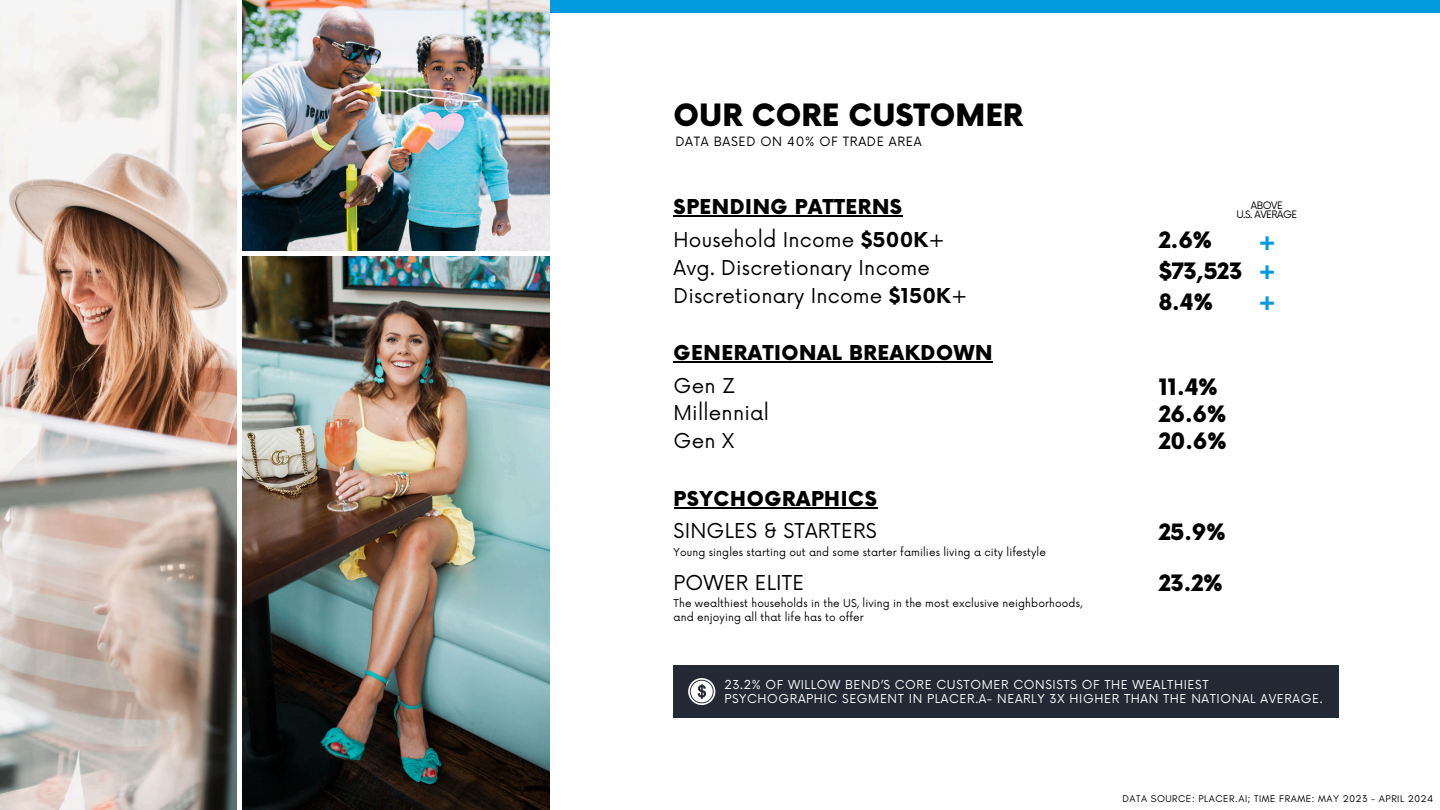
<style>
.page{position:relative;width:1440px;height:810px;background:#fff}
.page>*{position:absolute;margin:0;border:0;box-sizing:border-box;transform-origin:0 0}
.t1{font:900 30px "Now";color:#000}
.t2{font:900 22px "Now";letter-spacing:-.02em;color:#000}
.t3{font:900 22px "Now";color:#009ade}
.t4{font:20px/27.8px "Now";letter-spacing:.01em;color:#000}
.t5{font:900 20px "Now";letter-spacing:.03em;color:#000}
.t6{font:12.5px "Now";letter-spacing:.05em;color:#000}
.t7{font:12px/14.2px "Now";letter-spacing:.05em;color:#fff}
.t8{font:10.5px/14.2px "Now";letter-spacing:.01em;color:#000}
.t9{font:10px "Glacial Indifference";letter-spacing:.05em;color:#000}
.t10{font:10px/9.8px "Now";letter-spacing:-.05em;color:#000;text-align:center}
.s1{font-weight:700}
</style>
<div class="page">
<img style="left:0;top:0;width:237px;height:810px">
<img style="left:242px;top:257px;width:308px;height:553px">
<div style="left:539px;top:0;width:901px;height:13px;background:#009ade"></div>
<img style="left:242px;top:0;width:308px;height:251px">
<hr style="left:674px;top:361px;width:319px;height:2px;background:#000">
<hr style="left:674px;top:215px;width:229px;height:2px;background:#000">
<hr style="left:674px;top:507px;width:204px;height:2px;background:#000">
<div style="left:674px;top:665px;width:665px;height:53px;background:#232a35"></div>
<svg style="left:688px;top:678px;width:27px;height:27px"></svg>
<h5 class="t1" style="left:674px;top:99px;width:351px">OUR CORE CUSTOMER</h5>
<h2 class="t6" style="left:675px;top:134px;width:248px">DATA BASED ON 40% OF TRADE AREA</h2>
<h3 class="t5" style="left:674px;top:196px;width:230px">SPENDING PATTERNS</h3>
<p class="t4" style="left:674px;top:226px;width:273px;line-height:28.5px">Household Income <span class="s1">$500K</span>+<br>Avg. Discretionary Income</p>
<h3 class="t4" style="left:674px;top:283px;width:295px">Discretionary Income <span class="s1">$150K</span>+</h3>
<h4 class="t5" style="left:674px;top:342px;width:320px">GENERATIONAL BREAKDOWN</h4>
<p class="t4" style="left:674px;top:373px;width:97px">Gen Z<br>Millennial</p>
<h3 class="t4" style="left:674px;top:428px;width:62px">Gen X</h3>
<h3 class="t5" style="left:674px;top:488px;width:205px">PSYCHOGRAPHICS</h3>
<h3 class="t4" style="left:674px;top:518px;width:205px">SINGLES &amp; STARTERS</h3>
<p class="t8" style="left:674px;top:545px;width:374px">Young singles starting out and some starter families living a city lifestyle</p>
<h3 class="t4" style="left:674px;top:570px;width:132px">POWER ELITE</h3>
<p class="t8" style="left:674px;top:597px;width:410px">The wealthiest households in the US, living in the most exclusive neighborhoods, and enjoying all that life has to offer</p>
<h4 class="t10" style="left:1236px;top:201px;width:62px">ABOVE<br>U.S. AVERAGE</h4>
<p class="t3" style="left:1259px;top:231px;width:19px">+</p>
<h3 class="t3" style="left:1259px;top:259px;width:19px">+</h3>
<h3 class="t3" style="left:1259px;top:290px;width:19px">+</h3>
<p class="t2" style="left:1159px;top:228px;width:55px">2.6%</p>
<p class="t2" style="left:1159px;top:259px;width:86px">$73,523</p>
<h2 class="t2" style="left:1159px;top:290px;width:56px">8.4%</h2>
<p class="t2" style="left:1159px;top:376px;width:61px">11.4%</p>
<p class="t2" style="left:1159px;top:403px;width:69px">26.6%</p>
<h5 class="t2" style="left:1159px;top:430px;width:70px">20.6%</h5>
<h2 class="t2" style="left:1159px;top:520px;width:69px">25.9%</h2>
<h3 class="t2" style="left:1159px;top:571px;width:66px">23.2%</h3>
<h3 class="t7" style="left:724px;top:678px;width:600px">23.2% OF WILLOW BEND’S CORE CUSTOMER CONSISTS OF THE WEALTHIEST<br>PSYCHOGRAPHIC SEGMENT IN PLACER.A- NEARLY 3X HIGHER THAN THE NATIONAL AVERAGE.</h3>
<h6 class="t9" style="left:1122px;top:792px;width:312px">DATA SOURCE: PLACER.AI; TIME FRAME: MAY 2023 - APRIL 2024</h6>
</div>
